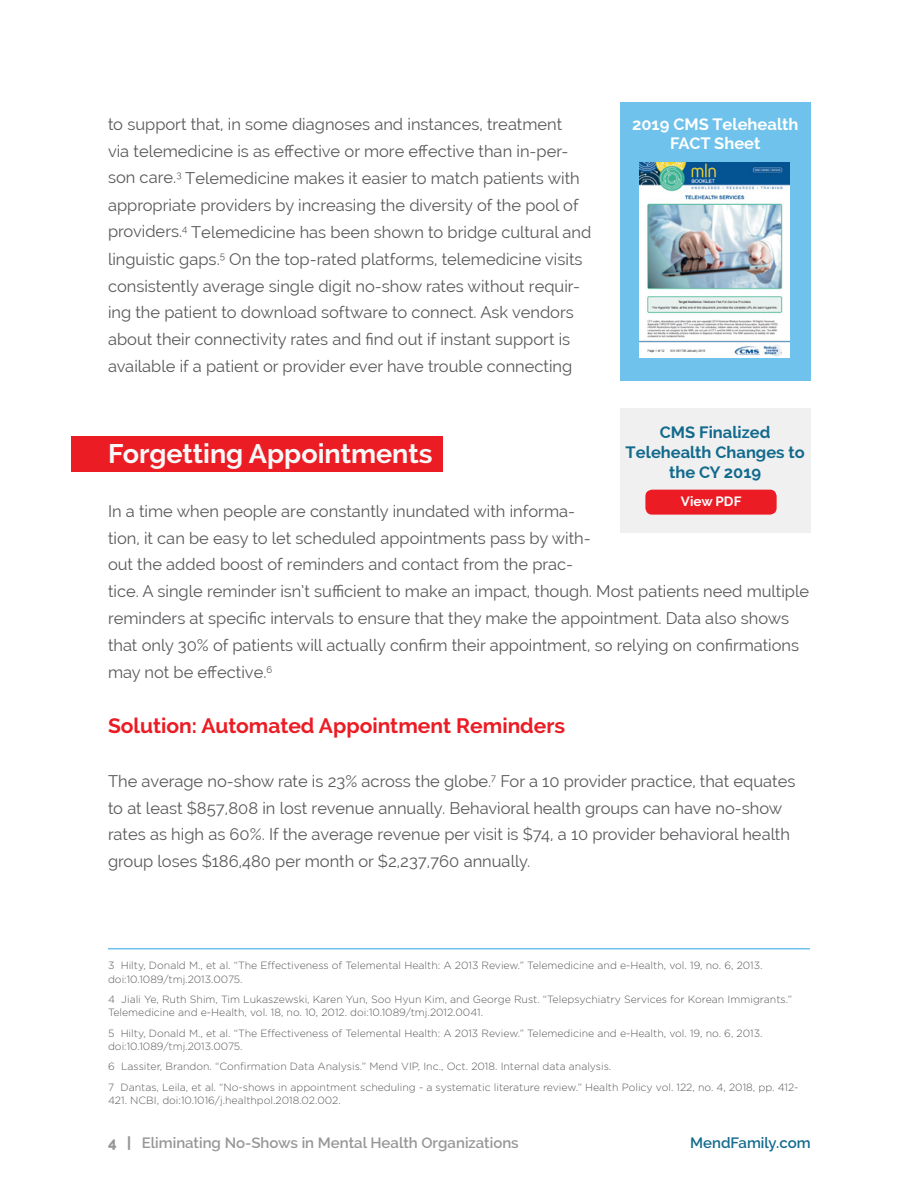
<style>
.page{position:relative;width:918px;height:1188px;background:#fff}
.page>*{position:absolute;margin:0;border:0;box-sizing:border-box;transform-origin:0 0}
.t1{font:700 27px "Raleway";color:#f8f8f8}
.t2{font:700 21px "Raleway";color:#eb1c24}
.t3{font:16.5px/27px "Raleway";color:#58595b}
.t4{font:700 16.5px/19.8px "Raleway";color:#126a8d;text-align:center}
.t5{font:700 16.5px/19.8px "Raleway";color:#fff;text-align:center}
.t6{font:600 15px "Raleway";color:#979797}
.t7{font:600 15px "Raleway";color:#136b8e}
.t8{font:700 13.5px "Raleway";color:#fff}
.t9{font:300 10.5px/13.5px "Gotham";color:#58595b}
.s1{font-weight:800}
</style>
<div class="page">
<div style="left:71px;top:436px;width:372px;height:36px;background:#eb1c24"></div>
<hr style="left:108px;top:948px;width:702px;height:1px;background:#6ec2eb">
<div style="left:620px;top:103px;width:191px;height:278px;background:#6ec2eb"></div>
<img style="left:640px;top:162px;width:150px;height:195px">
<div style="left:620px;top:408px;width:191px;height:124px;background:#f0f0f0"></div>
<div style="left:645px;top:490px;width:132px;height:25px;background:#eb1c24;border-radius:7px"></div>
<p class="t3" style="left:108px;top:110px;width:485px">to support that, in some diagnoses and instances, treatment<br>via telemedicine is as effective or more effective than in-per&shy;son care.<sup>3</sup> Telemedicine makes it easier to match patients with appropriate providers by increasing the diversity of the pool of providers.<sup>4</sup> Telemedicine has been shown to bridge cultural and linguistic gaps.<sup>5</sup> On the top-rated platforms, telemedicine visits consistently average single digit no-show rates without requir&shy;ing the patient to download software to connect. Ask vendors about their connectivity rates and find out if instant support is available if a patient or provider ever have trouble connecting</p>
<p class="t5" style="left:632px;top:114px;width:168px">2019 CMS Telehealth<br>FACT Sheet</p>
<p class="t4" style="left:626px;top:423px;width:181px">CMS Finalized<br>Telehealth Changes to the CY 2019</p>
<p class="t8" style="left:681px;top:494px;width:62px">View PDF</p>
<h1 class="t1" style="left:108px;top:438px;width:326px">Forgetting Appointments</h1>
<p class="t3" style="left:108px;top:497px;width:703px">In a time when people are constantly inundated with informa-<br>tion, it can be easy to let scheduled appointments pass by with-<br>out the added boost of reminders and contact from the prac-<br>tice. A single reminder isn’t sufficient to make an impact, though. Most patients need multiple reminders at specific intervals to ensure that they make the appointment. Data also shows that only 30% of patients will actually confirm their appointment, so relying on confirmations may not be effective.<sup>6</sup></p>
<p class="t2" style="left:108px;top:713px;width:459px">Solution: Automated Appointment Reminders</p>
<p class="t3" style="left:108px;top:767px;width:689px">The average no-show rate is 23% across the globe.<sup>7</sup> For a 10 provider practice, that equates to at least $857,808 in lost revenue annually. Behavioral health groups can have no-show rates as high as 60%. If the average revenue per visit is $74, a 10 provider behavioral health group loses $186,480 per month or $2,237,760 annually.</p>
<p class="t9" style="left:108px;top:958px;width:656px">3 Hilty, Donald M., et al. “The Effectiveness of Telemental Health: A 2013 Review.” Telemedicine and e-Health, vol. 19, no. 6, 2013. doi:10.1089/tmj.2013.0075.</p>
<p class="t9" style="left:108px;top:992px;width:686px">4 Jiali Ye, Ruth Shim, Tim Lukaszewski, Karen Yun, Soo Hyun Kim, and George Rust. “Telepsychiatry Services for Korean Immigrants.”<br>Telemedicine and e-Health, vol. 18, no. 10, 2012. doi:10.1089/tmj.2012.0041.</p>
<p class="t9" style="left:108px;top:1026px;width:656px">5 Hilty, Donald M., et al. “The Effectiveness of Telemental Health: A 2013 Review.” Telemedicine and e-Health, vol. 19, no. 6, 2013. doi:10.1089/tmj.2013.0075.</p>
<p class="t9" style="left:108px;top:1056px;width:692px;line-height:20.2px">6 Lassiter, Brandon. “Confirmation Data Analysis.” Mend VIP, Inc., Oct. 2018. Internal data analysis.<br>7 Dantas, Leila, et al. “No-shows in appointment scheduling - a systematic literature review.” Health Policy vol. 122, no. 4, 2018, pp. 412-</p>
<p class="t9" style="left:108px;top:1093px;width:234px">421. NCBI, doi:10.1016/j.healthpol.2018.02.002.</p>
<p class="t6" style="left:108px;top:1134px;width:412px"><span class="s1">4 |</span> Eliminating No-Shows in Mental Health Organizations</p>
<p class="t7" style="left:690px;top:1134px;width:122px">MendFamily.com</p>
</div>
